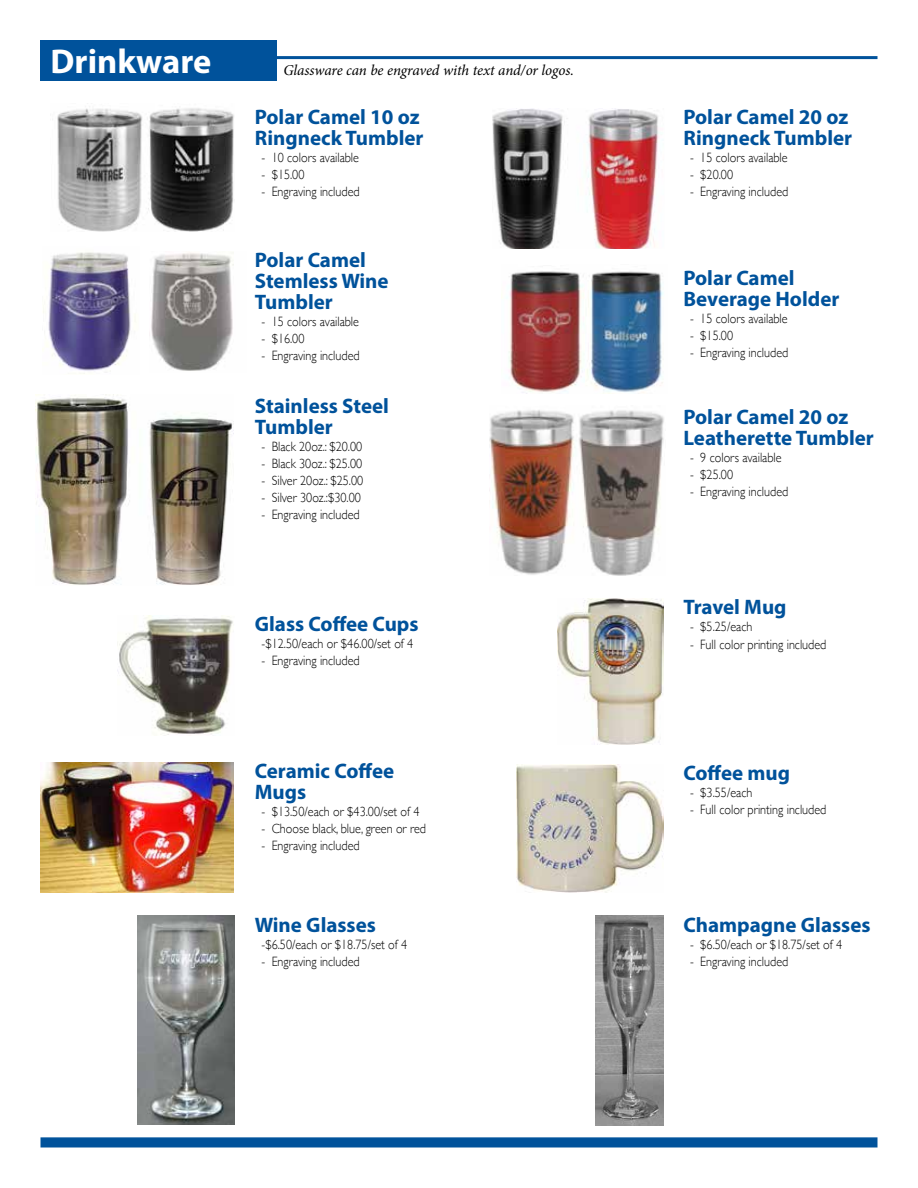
<style>
.page{position:relative;width:918px;height:1188px;background:#fff}
.page>*{position:absolute;margin:0;border:0;box-sizing:border-box;transform-origin:0 0}
.t1{font:700 34.5px "Myriad Pro";color:#fff}
.t2{font:700 21px/21px "Myriad Pro";color:#00529b}
.t3{font:italic 15px "Minion Pro";letter-spacing:-.005em;color:#000}
.t4{font:300 13.5px "Gill Sans";color:#000;scale:.9 1}
</style>
<div class="page">
<div style="left:40px;top:1137px;width:838px;height:11px;background:#00529b;border:2px solid #00529b"></div>
<img style="left:595px;top:916px;width:68px;height:209px">
<img style="left:118px;top:615px;width:115px;height:120px">
<img style="left:137px;top:916px;width:98px;height:208px">
<hr style="left:268px;top:56px;width:610px;height:3px;background:#00529b">
<div style="left:40px;top:40px;width:237px;height:41px;background:#00529b"></div>
<img style="left:41px;top:762px;width:193px;height:131px">
<img style="left:36px;top:395px;width:198px;height:190px">
<img style="left:517px;top:764px;width:146px;height:129px">
<img style="left:557px;top:599px;width:106px;height:146px">
<img style="left:586px;top:271px;width:78px;height:123px">
<img style="left:490px;top:410px;width:174px;height:165px">
<img style="left:492px;top:109px;width:167px;height:140px">
<img style="left:57px;top:108px;width:177px;height:123px">
<img style="left:43px;top:252px;width:93px;height:122px">
<img style="left:151px;top:252px;width:83px;height:119px">
<img style="left:507px;top:271px;width:78px;height:123px">
<h1 class="t1" style="left:50px;top:39px;width:162px">Drinkware</h1>
<p class="t3" style="left:284px;top:60px;width:292px">Glassware can be engraved with text and/or logos.</p>
<h2 class="t2" style="left:255px;top:105px;width:170px">Polar Camel 10 oz<br>Ringneck Tumbler</h2>
<p class="t4" style="left:262px;top:147px;width:110px">- 10 colors available</p>
<p class="t4" style="left:262px;top:164px;width:49px">- $15.00</p>
<p class="t4" style="left:262px;top:181px;width:111px">- Engraving included</p>
<h2 class="t2" style="left:255px;top:249px;width:135px">Polar Camel<br>Stemless Wine<br>Tumbler</h2>
<p class="t4" style="left:262px;top:311px;width:110px">- 15 colors available</p>
<p class="t4" style="left:262px;top:328px;width:49px">- $16.00</p>
<p class="t4" style="left:262px;top:345px;width:111px">- Engraving included</p>
<h2 class="t2" style="left:255px;top:395px;width:136px">Stainless Steel<br>Tumbler</h2>
<p class="t4" style="left:262px;top:436px;width:113px">- Black 20oz.: $20.00</p>
<p class="t4" style="left:262px;top:453px;width:113px">- Black 30oz.: $25.00</p>
<p class="t4" style="left:262px;top:470px;width:114px">- Silver 20oz.: $25.00</p>
<p class="t4" style="left:262px;top:487px;width:112px">- Silver 30oz.:$30.00</p>
<p class="t4" style="left:262px;top:504px;width:111px">- Engraving included</p>
<h2 class="t2" style="left:255px;top:613px;width:165px">Glass Coffee Cups</h2>
<p class="t4" style="left:262px;top:633px;width:170px">-$12.50/each or $46.00/set of 4</p>
<p class="t4" style="left:262px;top:650px;width:111px">- Engraving included</p>
<h2 class="t2" style="left:255px;top:760px;width:141px">Ceramic Coffee<br>Mugs</h2>
<p class="t4" style="left:262px;top:801px;width:177px">- $13.50/each or $43.00/set of 4</p>
<p class="t4" style="left:262px;top:818px;width:184px">- Choose black, blue, green or red</p>
<p class="t4" style="left:262px;top:835px;width:111px">- Engraving included</p>
<h2 class="t2" style="left:255px;top:913px;width:123px">Wine Glasses</h2>
<p class="t4" style="left:262px;top:934px;width:163px">-$6.50/each or $18.75/set of 4</p>
<p class="t4" style="left:262px;top:951px;width:111px">- Engraving included</p>
<h2 class="t2" style="left:683px;top:105px;width:170px">Polar Camel 20 oz<br>Ringneck Tumbler</h2>
<p class="t4" style="left:690px;top:147px;width:110px">- 15 colors available</p>
<p class="t4" style="left:690px;top:164px;width:49px">- $20.00</p>
<p class="t4" style="left:690px;top:181px;width:111px">- Engraving included</p>
<h2 class="t2" style="left:683px;top:267px;width:158px">Polar Camel<br>Beverage Holder</h2>
<p class="t4" style="left:690px;top:308px;width:110px">- 15 colors available</p>
<p class="t4" style="left:690px;top:325px;width:49px">- $15.00</p>
<p class="t4" style="left:690px;top:342px;width:111px">- Engraving included</p>
<h2 class="t2" style="left:683px;top:406px;width:192px">Polar Camel 20 oz<br>Leatherette Tumbler</h2>
<p class="t4" style="left:690px;top:447px;width:103px">- 9 colors available</p>
<p class="t4" style="left:690px;top:464px;width:49px">- $25.00</p>
<p class="t4" style="left:690px;top:481px;width:111px">- Engraving included</p>
<h2 class="t2" style="left:683px;top:596px;width:105px">Travel Mug</h2>
<p class="t4" style="left:690px;top:616px;width:71px">- $5.25/each</p>
<p class="t4" style="left:690px;top:633px;width:153px">- Full color printing included</p>
<h2 class="t2" style="left:683px;top:762px;width:108px">Coffee mug</h2>
<p class="t4" style="left:690px;top:782px;width:71px">- $3.55/each</p>
<p class="t4" style="left:690px;top:799px;width:153px">- Full color printing included</p>
<h2 class="t2" style="left:683px;top:913px;width:189px">Champagne Glasses</h2>
<p class="t4" style="left:690px;top:934px;width:170px">- $6.50/each or $18.75/set of 4</p>
<p class="t4" style="left:690px;top:951px;width:111px">- Engraving included</p>
</div>
